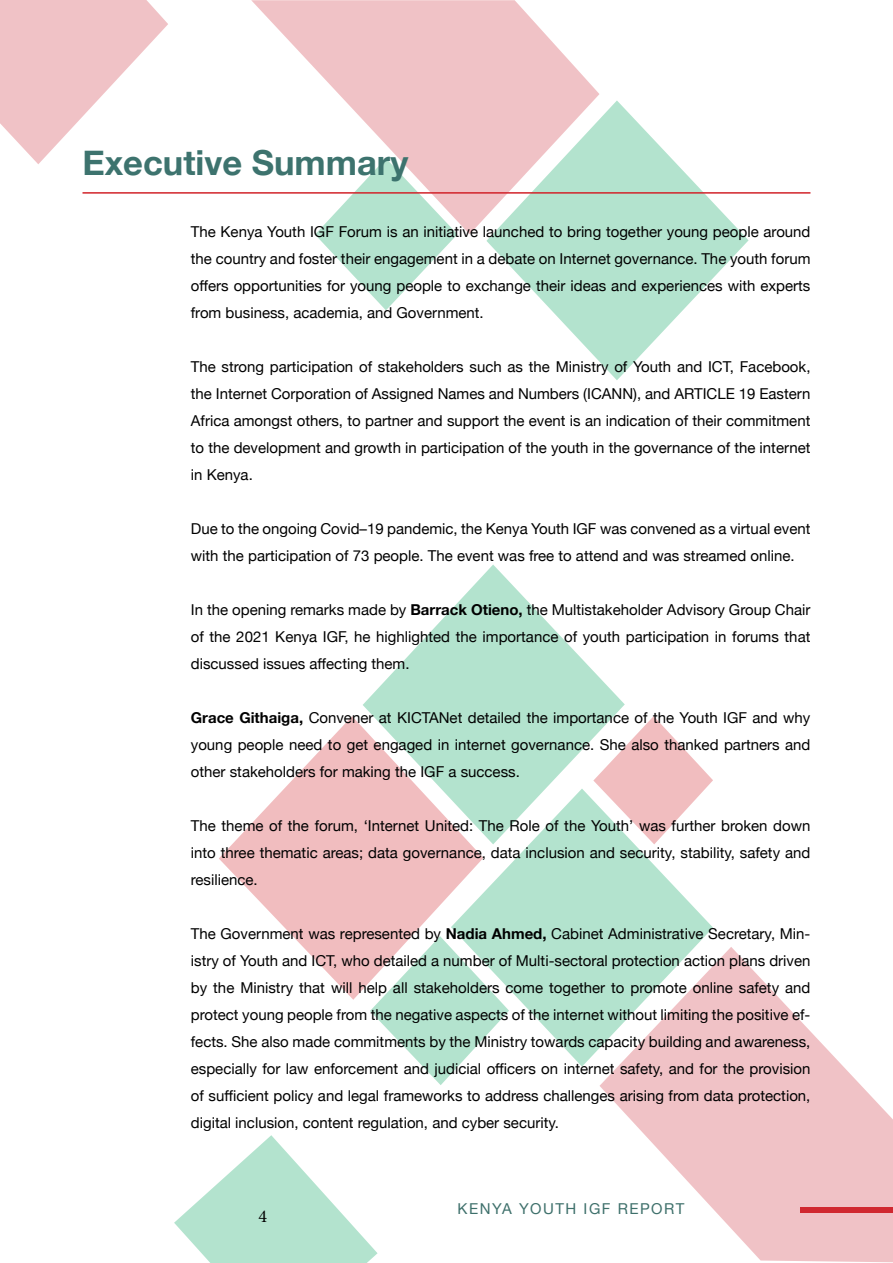
<style>
.page{position:relative;width:893px;height:1263px;background:#fff}
.page>*{position:absolute;margin:0;border:0;box-sizing:border-box;transform-origin:0 0}
.t1{font:700 34.5px "Helvetica Neue";color:#3d736e}
.t2{font:18px "Minion Pro";color:#000}
.t3{font:15px/27px "Helvetica Neue";color:#000;text-align:justify}
.t4{font:15px "Helvetica Neue";letter-spacing:.1em;color:#3e706b}
.s1{font-weight:700}
</style>
<div class="page">
<svg style="left:174px;top:1135px;width:204px;height:128px"></svg>
<svg style="left:251px;top:0;width:348px;height:234px;fill:#f0c2c6"></svg>
<svg style="left:0;top:0;width:168px;height:164px"></svg>
<svg style="left:486px;top:100px;width:263px;height:280px"></svg>
<svg style="left:315px;top:158px;width:142px;height:152px"></svg>
<svg style="left:625px;top:716px;width:88px;height:72px"></svg>
<svg style="left:370px;top:1000px;width:87px;height:85px"></svg>
<svg style="left:219px;top:716px;width:232px;height:284px;fill:#f1bdbf"></svg>
<svg style="left:451px;top:788px;width:262px;height:279px;fill:#b3e3ce"></svg>
<svg style="left:599px;top:947px;width:294px;height:316px;fill:#f0c2c6"></svg>
<svg style="left:363px;top:564px;width:262px;height:280px;fill:#b3e3ce"></svg>
<hr style="left:82px;top:192px;width:728px;height:2px;background:#d1232a">
<p class="t1" style="left:82px;top:135px;width:327px">Executive Summary</p>
<p class="t3" style="left:191px;top:219px;width:621px">The Kenya Youth IGF Forum is an initiative launched to bring together young people around the country and foster their engagement in a debate on Internet governance. The youth forum offers opportunities for young people to exchange their ideas and experiences with experts from business, academia, and Government.</p>
<p class="t3" style="left:191px;top:354px;width:621px">The strong participation of stakeholders such as the Ministry of Youth and ICT, Facebook, the Internet Corporation of Assigned Names and Numbers (ICANN), and ARTICLE 19 Eastern Africa amongst others, to partner and support the event is an indication of their commitment to the development and growth in participation of the youth in the governance of the internet in Kenya.</p>
<p class="t3" style="left:191px;top:516px;width:621px">Due to the ongoing Covid–19 pandemic, the Kenya Youth IGF was convened as a virtual event with the participation of 73 people. The event was free to attend and was streamed online.</p>
<p class="t3" style="left:191px;top:597px;width:621px">In the opening remarks made by <span class="s1">Barrack Otieno,</span> the Multistakeholder Advisory Group Chair of the 2021 Kenya IGF, he highlighted the importance of youth participation in forums that discussed issues affecting them.</p>
<p class="t3" style="left:191px;top:705px;width:621px"><span class="s1">Grace Githaiga,</span> Convener at KICTANet detailed the importance of the Youth IGF and why young people need to get engaged in internet governance. She also thanked partners and other stakeholders for making the IGF a success.</p>
<p class="t3" style="left:191px;top:813px;width:621px">The theme of the forum, ‘Internet United: The Role of the Youth’ was further broken down into three thematic areas; data governance, data inclusion and security, stability, safety and resilience.</p>
<p class="t3" style="left:191px;top:921px;width:621px">The Government was represented by <span class="s1">Nadia Ahmed,</span> Cabinet Administrative Secretary, Min&shy;istry of Youth and ICT, who detailed a number of Multi-sectoral protection action plans driven by the Ministry that will help all stakeholders come together to promote online safety and protect young people from the negative aspects of the internet without limiting the positive ef&shy;fects. She also made commitments by the Ministry towards capacity building and awareness, especially for law enforcement and judicial officers on internet safety, and for the provision of sufficient policy and legal frameworks to address challenges arising from data protection, digital inclusion, content regulation, and cyber security.</p>
<p class="t2" style="left:258px;top:1204px;width:10px">4</p>
<p class="t4" style="left:458px;top:1198px;width:228px">KENYA YOUTH IGF REPORT</p>
</div>
